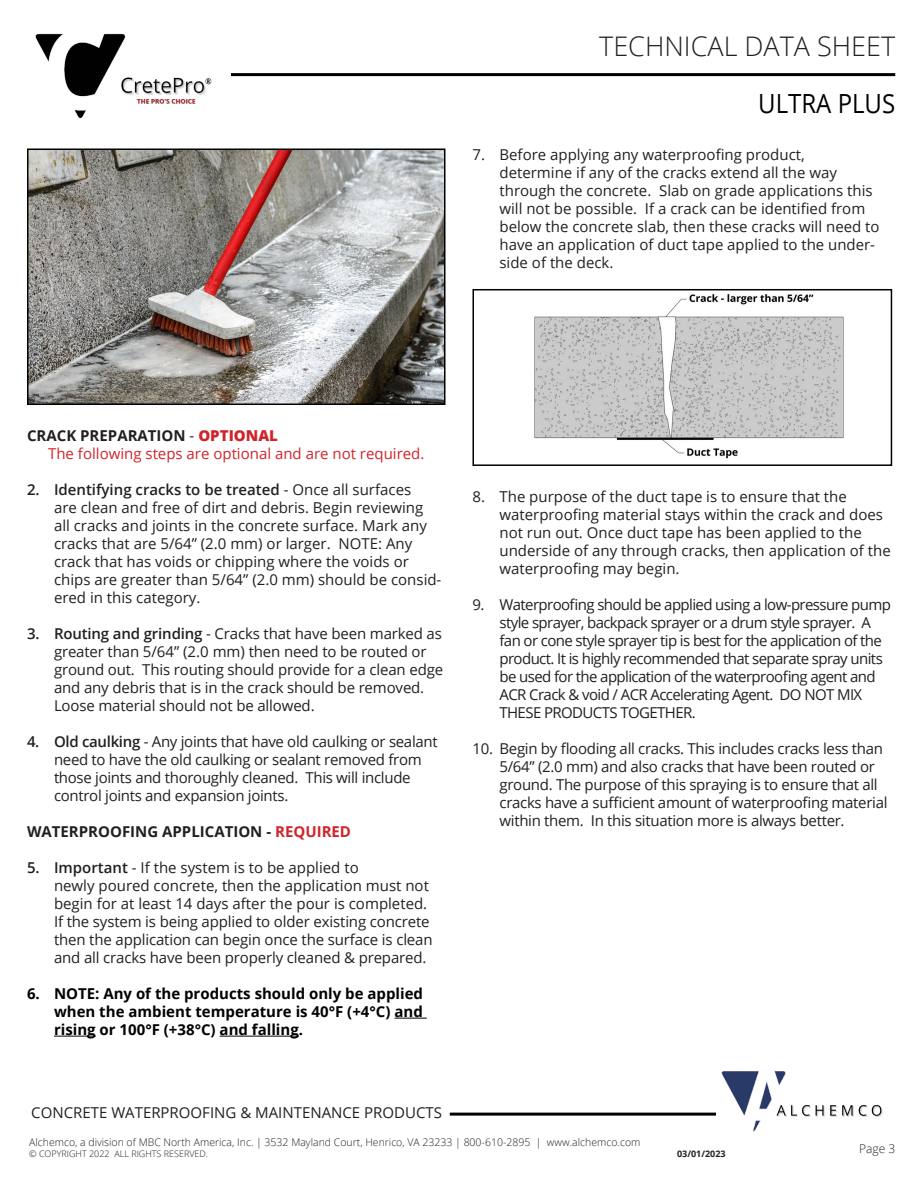
<style>
.page{position:relative;width:918px;height:1188px;background:#fff}
.page>*{position:absolute;margin:0;border:0;box-sizing:border-box;transform-origin:0 0}
.t1{font:300 27px "Open Sans";color:#231f20}
.t2{font:26.4px "Open Sans";color:#000;scale:.91 1}
.t3{font:15px/18px "Open Sans";letter-spacing:-.01em;color:#231f20}
.t4{font:15px/18px "Open Sans";letter-spacing:-.04em;color:#231f20}
.t5{font:700 15px/18px "Open Sans";color:#000;text-align:justify}
.t6{font:700 15px "Open Sans";color:#231f20}
.t7{font:15px "Open Sans";color:#d1232a}
.t8{font:300 12px "Open Sans";color:#231f20}
.t9{font:300 10.5px "Open Sans";color:#231f20}
.t10{font:300 9px "Open Sans";color:#231f20}
.t11{font:700 9px "Open Sans";color:#231f20}
.s1{font-weight:400}
.s2{font-weight:800;color:#d1232a}
.s3{font-weight:600}
.s4{color:#d1232a}
</style>
<div class="page">
<hr style="left:180px;top:73px;width:715px;height:3px;background:#000">
<hr style="left:450px;top:1113px;width:301px;height:3px;background:#000">
<div style="left:28px;top:27px;width:203px;height:95px;background:#fff"></div>
<img style="left:35px;top:33px;width:177px;height:86px">
<div style="left:717px;top:1066px;width:176px;height:68px;background:#fff"></div>
<img style="left:721px;top:1071px;width:162px;height:61px">
<hr style="left:394px;top:1018px;width:33px;height:1px;background:#000">
<hr style="left:54px;top:1036px;width:42px;height:1px;background:#000">
<hr style="left:220px;top:1036px;width:79px;height:1px;background:#000">
<img style="left:30px;top:151px;width:413px;height:251px">
<div style="left:27px;top:148px;width:419px;height:257px;border:2px solid #000"></div>
<img style="left:534px;top:294px;width:310px;height:165px">
<div style="left:472px;top:289px;width:420px;height:177px;border:2px solid #000"></div>
<h1 class="t1" style="left:599px;top:27px;width:298px">TECHNICAL DATA SHEET</h1>
<h2 class="t2" style="left:758px;top:85px;width:152px">ULTRA PLUS</h2>
<p class="t3" style="left:500px;top:145px;width:382px;text-indent:-27px">7. Before applying any waterproofing product, determine if any of the cracks extend all the way through the concrete. Slab on grade applications this will not be possible. If a crack can be identified from below the concrete slab, then these cracks will need to have an application of duct tape applied to the under&shy;side of the deck.</p>
<p class="t6" style="left:27px;top:425px;width:252px">CRACK PREPARATION <span class="s1">-</span> <span class="s2">OPTIONAL</span></p>
<p class="t7" style="left:48px;top:443px;width:378px">The following steps are optional and are not required.</p>
<p class="t3" style="left:54px;top:480px;width:389px;text-indent:-27px"><span class="s3">2. Identifying cracks to be treated</span> - Once all surfaces<br>are clean and free of dirt and debris. Begin reviewing all cracks and joints in the concrete surface. Mark any cracks that are 5/64” (2.0 mm) or larger. NOTE: Any crack that has voids or chipping where the voids or chips are greater than 5/64” (2.0 mm) should be consid&shy;ered in this category.</p>
<p class="t3" style="left:54px;top:624px;width:391px;text-indent:-27px"><span class="s3">3. Routing and grinding</span> - Cracks that have been marked as greater than 5/64” (2.0 mm) then need to be routed or ground out. This routing should provide for a clean edge and any debris that is in the crack should be removed.<br>Loose material should not be allowed.</p>
<p class="t3" style="left:54px;top:732px;width:385px;text-indent:-27px"><span class="s3">4. Old caulking</span> - Any joints that have old caulking or sealant need to have the old caulking or sealant removed from those joints and thoroughly cleaned. This will include control joints and expansion joints.</p>
<p class="t6" style="left:27px;top:821px;width:326px">WATERPROOFING APPLICATION - <span class="s4">REQUIRED</span></p>
<p class="t3" style="left:54px;top:858px;width:380px;text-indent:-27px"><span class="s3">5. Important</span> - If the system is to be applied to<br>newly poured concrete, then the application must not begin for at least 14 days after the pour is completed.<br>If the system is being applied to older existing concrete then the application can begin once the surface is clean and all cracks have been properly cleaned &amp; prepared.</p>
<p class="t5" style="left:54px;top:984px;width:371px;text-indent:-27px">6. NOTE: Any of the products should only be applied when the ambient temperature is 40°F (+4°C) and rising or 100°F (+38°C) and falling.</p>
<p class="t3" style="left:31px;top:1103px;width:412px">CONCRETE WATERPROOFING &amp; MAINTENANCE PRODUCTS</p>
<p class="t3" style="left:500px;top:487px;width:393px;text-indent:-27px">8. The purpose of the duct tape is to ensure that the waterproofing material stays within the crack and does not run out. Once duct tape has been applied to the underside of any through cracks, then application of the waterproofing may begin.</p>
<p class="t4" style="left:500px;top:595px;width:393px;text-indent:-27px">9. Waterproofing should be applied using a low-pressure pump style sprayer, backpack sprayer or a drum style sprayer. A fan or cone style sprayer tip is best for the application of the product. It is highly recommended that separate spray units be used for the application of the waterproofing agent and ACR Crack &amp; void / ACR Accelerating Agent. DO NOT MIX THESE PRODUCTS TOGETHER.</p>
<p class="t3" style="left:500px;top:739px;width:390px;text-indent:-27px">10. Begin by flooding all cracks. This includes cracks less than 5/64” (2.0 mm) and also cracks that have been routed or ground. The purpose of this spraying is to ensure that all cracks have a sufficient amount of waterproofing material within them. In this situation more is always better.</p>
<p class="t9" style="left:29px;top:1135px;width:613px">Alchemco, a division of MBC North America, Inc. | 3532 Mayland Court, Henrico, VA 23233 | 800-610-2895 | www.alchemco.com</p>
<p class="t10" style="left:29px;top:1147px;width:180px">© COPYRIGHT 2022 ALL RIGHTS RESERVED.</p>
<p class="t11" style="left:677px;top:1147px;width:50px">03/01/2023</p>
<p class="t8" style="left:859px;top:1140px;width:38px">Page 3</p>
</div>
